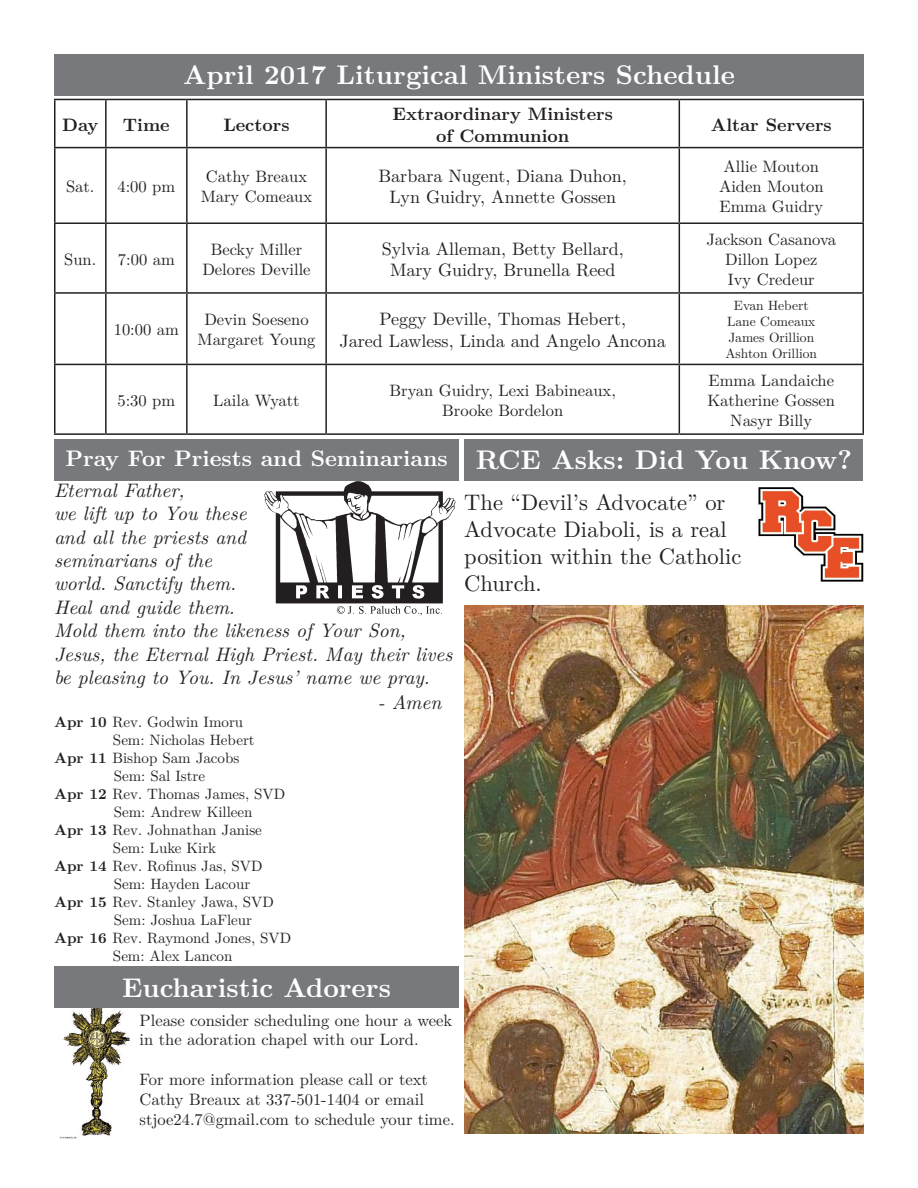
<style>
.page{position:relative;width:918px;height:1188px;background:#fff}
.page>*{position:absolute;margin:0;border:0;box-sizing:border-box;transform-origin:0 0}
.t1{font:700 27px "LM Roman 10";color:#fff}
.t2{font:22.5px/27px "LM Roman 10";color:#231f20}
.t3{font:700 22.5px "LM Roman 10";color:#fff}
.t4{font:italic 19.5px/23.4px "LM Roman 10";color:#231f20}
.t5{font:18px/21.6px "LM Roman 10";color:#231f20;text-align:center}
.t6{font:700 18px/21.6px "LM Roman 10";color:#231f20;text-align:center}
.t7{font:16.5px/19.8px "LM Roman 10";color:#231f20;text-align:center}
.t8{font:15px "LM Roman 10";color:#231f20}
.t9{font:13.5px/16.2px "LM Roman 10";color:#231f20;text-align:center}
.s1{font-weight:700}
</style>
<div class="page">
<div style="left:54px;top:54px;width:810px;height:41px;background:#77797c"></div>
<div style="left:54px;top:439px;width:405px;height:41px;background:#77797c"></div>
<img style="left:264px;top:480px;width:195px;height:136px">
<img style="left:60px;top:1008px;width:70px;height:130px">
<div style="left:54px;top:967px;width:405px;height:41px;background:#77797c"></div>
<hr style="left:54px;top:99px;width:52px;height:1px;background:#231f20">
<hr style="left:54px;top:100px;width:2px;height:47px;background:#231f20">
<hr style="left:106px;top:99px;width:81px;height:1px;background:#231f20">
<hr style="left:105px;top:100px;width:2px;height:47px;background:#231f20">
<hr style="left:187px;top:99px;width:139px;height:1px;background:#231f20">
<hr style="left:186px;top:100px;width:2px;height:47px;background:#231f20">
<hr style="left:326px;top:99px;width:353px;height:1px;background:#231f20">
<hr style="left:325px;top:100px;width:2px;height:47px;background:#231f20">
<hr style="left:679px;top:99px;width:185px;height:1px;background:#231f20">
<hr style="left:679px;top:100px;width:1px;height:47px;background:#231f20">
<hr style="left:862px;top:100px;width:2px;height:47px;background:#231f20">
<hr style="left:54px;top:147px;width:52px;height:1px;background:#231f20">
<hr style="left:54px;top:148px;width:2px;height:74px;background:#231f20">
<hr style="left:106px;top:147px;width:81px;height:1px;background:#231f20">
<hr style="left:105px;top:148px;width:2px;height:74px;background:#231f20">
<hr style="left:187px;top:147px;width:139px;height:1px;background:#231f20">
<hr style="left:186px;top:148px;width:2px;height:74px;background:#231f20">
<hr style="left:326px;top:147px;width:353px;height:1px;background:#231f20">
<hr style="left:325px;top:148px;width:2px;height:74px;background:#231f20">
<hr style="left:679px;top:147px;width:185px;height:1px;background:#231f20">
<hr style="left:679px;top:148px;width:1px;height:74px;background:#231f20">
<hr style="left:862px;top:148px;width:2px;height:74px;background:#231f20">
<hr style="left:54px;top:222px;width:52px;height:2px;background:#231f20">
<hr style="left:54px;top:224px;width:2px;height:68px;background:#231f20">
<hr style="left:106px;top:222px;width:81px;height:2px;background:#231f20">
<hr style="left:105px;top:224px;width:2px;height:68px;background:#231f20">
<hr style="left:187px;top:222px;width:139px;height:2px;background:#231f20">
<hr style="left:186px;top:224px;width:2px;height:68px;background:#231f20">
<hr style="left:326px;top:222px;width:353px;height:2px;background:#231f20">
<hr style="left:325px;top:224px;width:2px;height:68px;background:#231f20">
<hr style="left:679px;top:222px;width:185px;height:2px;background:#231f20">
<hr style="left:679px;top:224px;width:1px;height:68px;background:#231f20">
<hr style="left:862px;top:224px;width:2px;height:68px;background:#231f20">
<hr style="left:54px;top:292px;width:52px;height:2px;background:#231f20">
<hr style="left:54px;top:294px;width:2px;height:70px;background:#231f20">
<hr style="left:106px;top:292px;width:81px;height:2px;background:#231f20">
<hr style="left:105px;top:294px;width:2px;height:70px;background:#231f20">
<hr style="left:187px;top:292px;width:139px;height:2px;background:#231f20">
<hr style="left:186px;top:294px;width:2px;height:70px;background:#231f20">
<hr style="left:326px;top:292px;width:353px;height:2px;background:#231f20">
<hr style="left:325px;top:294px;width:2px;height:70px;background:#231f20">
<hr style="left:679px;top:292px;width:185px;height:2px;background:#231f20">
<hr style="left:679px;top:294px;width:1px;height:70px;background:#231f20">
<hr style="left:862px;top:294px;width:2px;height:70px;background:#231f20">
<hr style="left:54px;top:364px;width:52px;height:1px;background:#231f20">
<hr style="left:54px;top:365px;width:2px;height:68px;background:#231f20">
<hr style="left:106px;top:364px;width:81px;height:1px;background:#231f20">
<hr style="left:105px;top:365px;width:2px;height:68px;background:#231f20">
<hr style="left:187px;top:364px;width:139px;height:1px;background:#231f20">
<hr style="left:186px;top:365px;width:2px;height:68px;background:#231f20">
<hr style="left:326px;top:364px;width:353px;height:1px;background:#231f20">
<hr style="left:325px;top:365px;width:2px;height:68px;background:#231f20">
<hr style="left:679px;top:364px;width:185px;height:1px;background:#231f20">
<hr style="left:679px;top:365px;width:1px;height:68px;background:#231f20">
<hr style="left:862px;top:365px;width:2px;height:68px;background:#231f20">
<hr style="left:54px;top:433px;width:52px;height:2px;background:#231f20">
<hr style="left:106px;top:433px;width:81px;height:2px;background:#231f20">
<hr style="left:187px;top:433px;width:139px;height:2px;background:#231f20">
<hr style="left:326px;top:433px;width:353px;height:2px;background:#231f20">
<hr style="left:679px;top:433px;width:185px;height:2px;background:#231f20">
<div style="left:465px;top:439px;width:398px;height:41px;background:#77797c"></div>
<img style="left:758px;top:487px;width:106px;height:95px">
<img style="left:465px;top:605px;width:399px;height:529px">
<h1 class="t1" style="left:183px;top:54px;width:553px">April 2017 Liturgical Ministers Schedule</h1>
<p class="t6" style="left:62px;top:112px;width:38px">Day</p>
<p class="t6" style="left:123px;top:112px;width:48px">Time</p>
<p class="t6" style="left:223px;top:112px;width:68px">Lectors</p>
<p class="t6" style="left:393px;top:102px;width:222px">Extraordinary Ministers of Communion</p>
<p class="t6" style="left:711px;top:112px;width:122px">Altar Servers</p>
<p class="t7" style="left:66px;top:175px;width:30px">Sat.</p>
<p class="t7" style="left:117px;top:175px;width:59px">4:00 pm</p>
<p class="t7" style="left:201px;top:165px;width:113px">Cathy Breaux<br>Mary Comeaux</p>
<p class="t5" style="left:379px;top:164px;width:250px">Barbara Nugent, Diana Duhon,<br>Lyn Guidry, Annette Gossen</p>
<p class="t7" style="left:719px;top:155px;width:106px;text-align:left">Allie Mouton<br>Aiden Mouton<br>Emma Guidry</p>
<p class="t7" style="left:64px;top:248px;width:34px">Sun.</p>
<p class="t7" style="left:118px;top:248px;width:58px">7:00 am</p>
<p class="t7" style="left:202px;top:238px;width:110px">Becky Miller<br>Delores Deville</p>
<p class="t5" style="left:382px;top:236px;width:244px">Sylvia Alleman, Betty Bellard,<br>Mary Guidry, Brunella Reed</p>
<p class="t7" style="left:706px;top:228px;width:131px">Jackson Casanova<br>Dillon Lopez<br>Ivy Credeur</p>
<p class="t7" style="left:114px;top:319px;width:67px">10:00 am</p>
<p class="t7" style="left:198px;top:309px;width:119px">Devin Soeseno<br>Margaret Young</p>
<p class="t5" style="left:339px;top:307px;width:328px">Peggy Deville, Thomas Hebert,<br>Jared Lawless, Linda and Angelo Ancona</p>
<p class="t9" style="left:725px;top:296px;width:93px">Evan Hebert<br>Lane Comeaux<br>James Orillion<br>Ashton Orillion</p>
<p class="t7" style="left:117px;top:389px;width:59px">5:30 pm</p>
<p class="t7" style="left:213px;top:389px;width:88px">Laila Wyatt</p>
<p class="t7" style="left:390px;top:379px;width:228px">Bryan Guidry, Lexi Babineaux,<br>Brooke Bordelon</p>
<p class="t7" style="left:707px;top:369px;width:129px">Emma Landaiche<br>Katherine Gossen<br>Nasyr Billy</p>
<h1 class="t1" style="left:476px;top:439px;width:378px">RCE Asks: Did You Know?</h1>
<h2 class="t2" style="left:464px;top:488px;width:279px">The “Devil’s Advocate” or<br>Advocate Diaboli, is a real position within the Catholic<br>Church.</h2>
<h2 class="t3" style="left:65px;top:441px;width:384px">Pray For Priests and Seminarians</h2>
<p class="t4" style="left:54px;top:477px;width:400px">Eternal Father,<br>we lift up to You these<br>and all the priests and<br>seminarians of the<br>world. Sanctify them.<br>Heal and guide them.<br>Mold them into the likeness of Your Son,<br>Jesus, the Eternal High Priest. May their lives be pleasing to You. In Jesus’ name we pray.</p>
<p class="t4" style="left:378px;top:689px;width:65px">- Amen</p>
<p class="t8" style="left:54px;top:710px;width:191px"><span class="s1">Apr 10</span> Rev. Godwin Imoru</p>
<p class="t8" style="left:113px;top:728px;width:143px">Sem: Nicholas Hebert</p>
<p class="t8" style="left:54px;top:746px;width:187px"><span class="s1">Apr 11</span> Bishop Sam Jacobs</p>
<p class="t8" style="left:114px;top:764px;width:93px">Sem: Sal Istre</p>
<p class="t8" style="left:54px;top:782px;width:233px"><span class="s1">Apr 12</span> Rev. Thomas James, SVD</p>
<p class="t8" style="left:114px;top:800px;width:140px">Sem: Andrew Killeen</p>
<p class="t8" style="left:54px;top:818px;width:209px"><span class="s1">Apr 13</span> Rev. Johnathan Janise</p>
<p class="t8" style="left:113px;top:836px;width:105px">Sem: Luke Kirk</p>
<p class="t8" style="left:54px;top:854px;width:210px"><span class="s1">Apr 14</span> Rev. Rofinus Jas, SVD</p>
<p class="t8" style="left:114px;top:872px;width:138px">Sem: Hayden Lacour</p>
<p class="t8" style="left:54px;top:890px;width:221px"><span class="s1">Apr 15</span> Rev. Stanley Jawa, SVD</p>
<p class="t8" style="left:114px;top:908px;width:140px">Sem: Joshua LaFleur</p>
<p class="t8" style="left:54px;top:926px;width:239px"><span class="s1">Apr 16</span> Rev. Raymond Jones, SVD</p>
<p class="t8" style="left:113px;top:944px;width:121px">Sem: Alex Lancon</p>
<h1 class="t1" style="left:122px;top:966px;width:270px">Eucharistic Adorers</h1>
<p class="t7" style="left:140px;top:1009px;width:314px;text-align:left">Please consider scheduling one hour a week in the adoration chapel with our Lord.</p>
<p class="t7" style="left:140px;top:1068px;width:317px;text-align:left">For more information please call or text<br>Cathy Breaux at 337-501-1404 or email stjoe24.7@gmail.com to schedule your time.</p>
</div>
